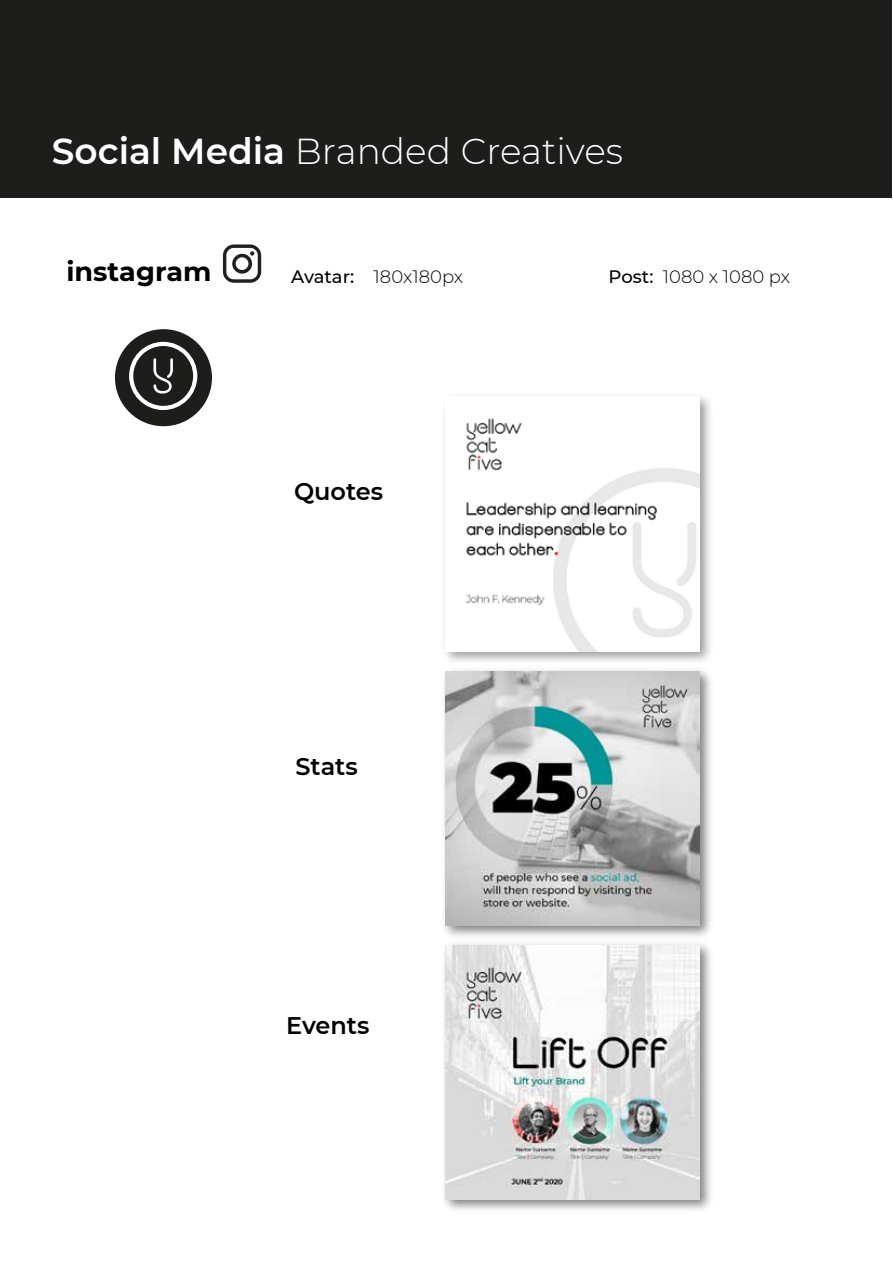
<style>
.page{position:relative;width:893px;height:1263px;background:#fff}
.page>*{position:absolute;margin:0;border:0;box-sizing:border-box;transform-origin:0 0}
.t1{font:300 36px "Montserrat";color:#fff}
.t2{font:700 27px "Montserrat";color:#000}
.t3{font:600 24px "Montserrat";color:#000}
.t4{font:300 18px "Montserrat";color:#000}
.s1{font-weight:600}
.s2{font-weight:500}
</style>
<div class="page">
<div style="left:115px;top:329px;width:97px;height:97px;background:#1d1d1b;border-radius:50%"></div>
<svg style="left:129px;top:342px;width:68px;height:68px"></svg>
<div style="left:0;top:0;width:891px;height:198px;background:#1d1d1b"></div>
<svg style="left:223px;top:244px;width:38px;height:39px"></svg>
<img style="left:444px;top:396px;width:267px;height:266px">
<img style="left:446px;top:397px;width:254px;height:254px">
<img style="left:444px;top:669px;width:267px;height:268px">
<img style="left:446px;top:671px;width:254px;height:254px">
<img style="left:444px;top:943px;width:267px;height:267px">
<img style="left:446px;top:945px;width:254px;height:254px">
<h1 class="t1" style="left:52px;top:126px;width:573px"><span class="s1">Social Media</span> Branded Creatives</h1>
<h2 class="t2" style="left:66px;top:252px;width:147px">instagram</h2>
<p class="t4" style="left:291px;top:264px;width:173px"><span class="s2">Avatar:</span> 180x180px</p>
<p class="t4" style="left:609px;top:264px;width:183px"><span class="s2">Post:</span> 1080 x 1080 px</p>
<h3 class="t3" style="left:294px;top:474px;width:91px">Quotes</h3>
<h3 class="t3" style="left:295px;top:749px;width:64px">Stats</h3>
<h3 class="t3" style="left:286px;top:1009px;width:85px">Events</h3>
</div>
